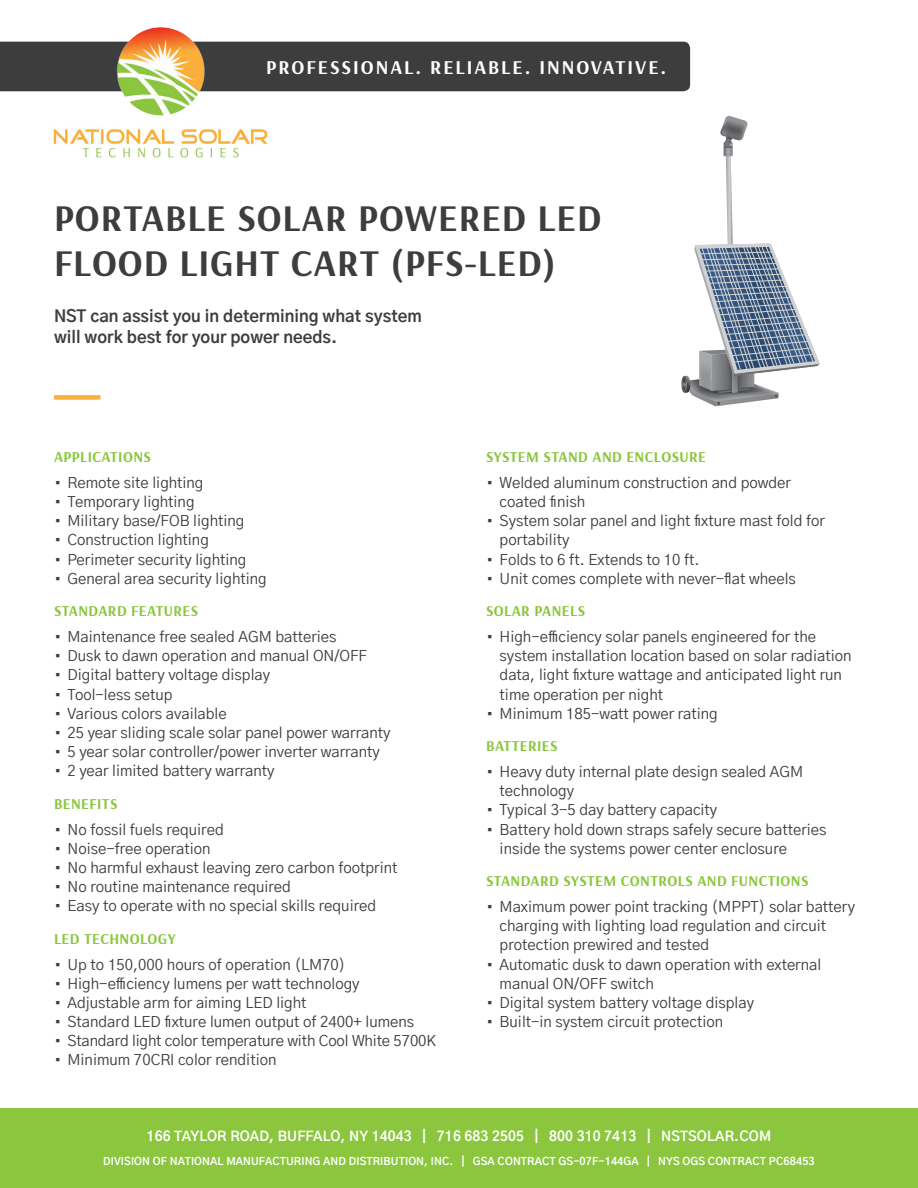
<style>
.page{position:relative;width:918px;height:1188px;background:#fff}
.page>*{position:absolute;margin:0;border:0;box-sizing:border-box;transform-origin:0 0}
.t1{font:700 37.5px/45px "Arsenal";letter-spacing:.025em;color:#3d3d3d}
.t2{font:700 19.5px "Arsenal";letter-spacing:.1em;color:#fff}
.t3{font:700 16.5px/21px "Gothic A1";color:#3d3d3d}
.t4{font:15px/19.2px "Gothic A1";color:#3d3d3d}
.t5{font:700 15px "Arsenal";letter-spacing:.025em;color:#8bc63e}
.t6{font:700 13.5px "Gothic A1";letter-spacing:.01em;color:#fff}
.t7{font:700 10.5px "Gothic A1";letter-spacing:.01em;color:#fff}
</style>
<div class="page">
<div style="left:0;top:1108px;width:918px;height:80px;background:#8bc63e"></div>
<div style="left:54px;top:395px;width:46px;height:5px;background:#fbb03b"></div>
<svg style="left:681px;top:116px;width:139px;height:290px"></svg>
<div style="left:0;top:42px;width:690px;height:49px;background:#3d3d3d"></div>
<img style="left:53px;top:129px;width:215px;height:29px">
<img style="left:52px;top:27px;width:219px;height:89px">
<h2 class="t2" style="left:266px;top:54px;width:402px">PROFESSIONAL. RELIABLE. INNOVATIVE.</h2>
<h1 class="t1" style="left:54px;top:196px;width:549px">PORTABLE SOLAR POWERED LED<br>FLOOD LIGHT CART (PFS-LED)</h1>
<p class="t3" style="left:54px;top:304px;width:369px">NST can assist you in determining what system will work best for your power needs.</p>
<p class="t5" style="left:54px;top:447px;width:98px">APPLICATIONS</p>
<p class="t4" style="left:54px;top:473px;width:151px">• Remote site lighting</p>
<p class="t4" style="left:54px;top:492px;width:142px">• Temporary lighting</p>
<p class="t4" style="left:54px;top:511px;width:192px">• Military base/FOB lighting</p>
<p class="t4" style="left:54px;top:530px;width:156px">• Construction lighting</p>
<p class="t4" style="left:54px;top:549px;width:194px">• Perimeter security lighting</p>
<p class="t4" style="left:54px;top:568px;width:214px">• General area security lighting</p>
<p class="t5" style="left:54px;top:601px;width:146px">STANDARD FEATURES</p>
<p class="t4" style="left:54px;top:627px;width:284px">• Maintenance free sealed AGM batteries</p>
<p class="t4" style="left:54px;top:646px;width:314px">• Dusk to dawn operation and manual ON/OFF</p>
<p class="t4" style="left:54px;top:665px;width:218px">• Digital battery voltage display</p>
<p class="t4" style="left:54px;top:684px;width:120px">• Tool-less setup</p>
<p class="t4" style="left:54px;top:703px;width:174px">• Various colors available</p>
<p class="t4" style="left:54px;top:722px;width:338px">• 25 year sliding scale solar panel power warranty</p>
<p class="t4" style="left:54px;top:741px;width:327px">• 5 year solar controller/power inverter warranty</p>
<p class="t4" style="left:54px;top:761px;width:222px">• 2 year limited battery warranty</p>
<p class="t5" style="left:54px;top:793px;width:65px">BENEFITS</p>
<p class="t4" style="left:54px;top:819px;width:171px">• No fossil fuels required</p>
<p class="t4" style="left:54px;top:838px;width:158px">• Noise-free operation</p>
<p class="t4" style="left:54px;top:857px;width:345px">• No harmful exhaust leaving zero carbon footprint</p>
<p class="t4" style="left:54px;top:876px;width:239px">• No routine maintenance required</p>
<p class="t4" style="left:54px;top:896px;width:324px">• Easy to operate with no special skills required</p>
<p class="t5" style="left:54px;top:928px;width:123px">LED TECHNOLOGY</p>
<p class="t4" style="left:54px;top:954px;width:293px">• Up to 150,000 hours of operation (LM70)</p>
<p class="t4" style="left:54px;top:973px;width:307px">• High-efficiency lumens per watt technology</p>
<p class="t4" style="left:54px;top:992px;width:254px">• Adjustable arm for aiming LED light</p>
<p class="t4" style="left:54px;top:1011px;width:362px">• Standard LED fixture lumen output of 2400+ lumens</p>
<p class="t4" style="left:54px;top:1031px;width:383px">• Standard light color temperature with Cool White 5700K</p>
<p class="t4" style="left:54px;top:1050px;width:224px">• Minimum 70CRI color rendition</p>
<p class="t5" style="left:486px;top:447px;width:221px">SYSTEM STAND AND ENCLOSURE</p>
<p class="t4" style="left:500px;top:473px;width:293px;text-indent:-14px">• Welded aluminum construction and powder coated finish</p>
<p class="t4" style="left:500px;top:511px;width:327px;text-indent:-14px">• System solar panel and light fixture mast fold for portability</p>
<p class="t4" style="left:486px;top:549px;width:215px">• Folds to 6 ft. Extends to 10 ft.</p>
<p class="t4" style="left:486px;top:568px;width:311px">• Unit comes complete with never-flat wheels</p>
<p class="t5" style="left:486px;top:601px;width:100px">SOLAR PANELS</p>
<p class="t4" style="left:500px;top:627px;width:353px;text-indent:-14px">• High-efficiency solar panels engineered for the system installation location based on solar radiation data, light fixture wattage and anticipated light run time operation per night</p>
<p class="t4" style="left:486px;top:703px;width:233px">• Minimum 185-watt power rating</p>
<p class="t5" style="left:486px;top:736px;width:73px">BATTERIES</p>
<p class="t4" style="left:500px;top:762px;width:305px;text-indent:-14px">• Heavy duty internal plate design sealed AGM technology</p>
<p class="t4" style="left:486px;top:800px;width:233px">• Typical 3-5 day battery capacity</p>
<p class="t4" style="left:500px;top:819px;width:328px;text-indent:-14px">• Battery hold down straps safely secure batteries inside the systems power center enclosure</p>
<p class="t5" style="left:486px;top:871px;width:324px">STANDARD SYSTEM CONTROLS AND FUNCTIONS</p>
<p class="t4" style="left:500px;top:897px;width:357px;text-indent:-14px">• Maximum power point tracking (MPPT) solar battery charging with lighting load regulation and circuit protection prewired and tested</p>
<p class="t4" style="left:500px;top:954px;width:323px;text-indent:-14px">• Automatic dusk to dawn operation with external manual ON/OFF switch</p>
<p class="t4" style="left:486px;top:992px;width:269px">• Digital system battery voltage display</p>
<p class="t4" style="left:486px;top:1011px;width:239px">• Built-in system circuit protection</p>
<p class="t6" style="left:147px;top:1125px;width:626px">166 TAYLOR ROAD, BUFFALO, NY 14043 | 716 683 2505 | 800 310 7413 | NSTSOLAR.COM</p>
<p class="t7" style="left:103px;top:1152px;width:713px">DIVISION OF NATIONAL MANUFACTURING AND DISTRIBUTION, INC. | GSA CONTRACT GS-07F-144GA | NYS OGS CONTRACT PC68453</p>
</div>
